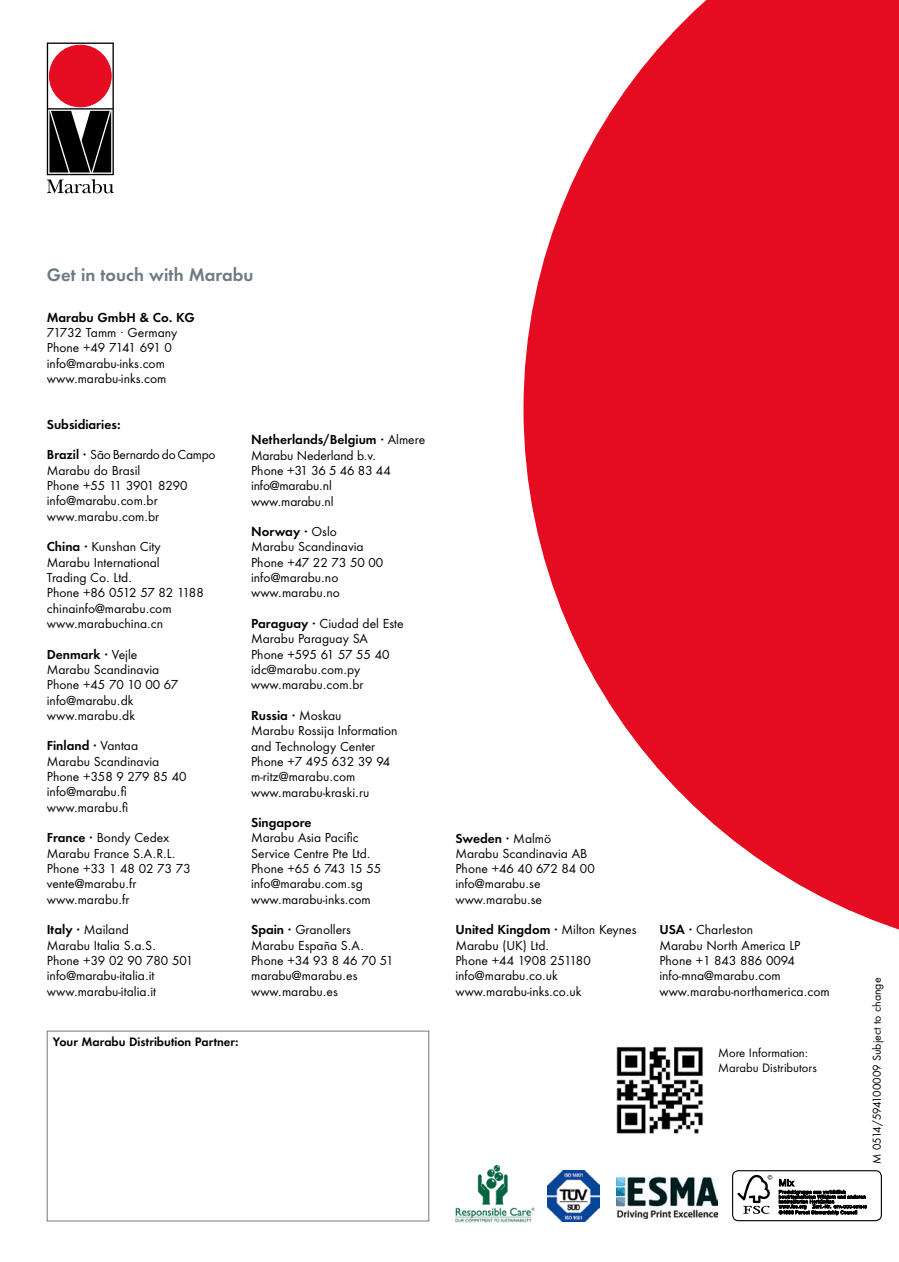
<style>
.page{position:relative;width:899px;height:1262px;background:#fff}
.page>*{position:absolute;margin:0;border:0;box-sizing:border-box;transform-origin:0 0}
.t1{font:600 16.5px "Futura ND";color:#6e7b81}
.t2{font:12px/15.3px "Futura ND";color:#000}
.t3{font:600 12px "Futura ND";color:#000}
.t4{font:11.25px/15.3px "Futura ND";color:#000}
.t5{font:600 11.25px "Futura ND";color:#000}
.t6{font:10.5px "Futura ND";color:#000}
.s1{font-weight:600}
</style>
<div class="page">
<div style="left:47px;top:1030px;width:382px;height:191px;background:#fff;border:1px solid #6e7b81"></div>
<img style="left:547px;top:1170px;width:52px;height:51px">
<img style="left:616px;top:1176px;width:101px;height:42px">
<img style="left:454px;top:1165px;width:81px;height:57px">
<svg style="left:737px;top:1174px;width:35px;height:39px"></svg>
<svg style="left:778px;top:1178px;width:88px;height:37px"></svg>
<div style="left:731px;top:1170px;width:150px;height:51px;border:1px solid #000;border-radius:6px"></div>
<svg style="left:47px;top:43px;width:67px;height:150px"></svg>
<svg style="left:523px;top:0;width:375px;height:930px;fill:#e50b21"></svg>
<img style="left:616px;top:1046px;width:87px;height:88px">
<h1 class="t1" style="left:47px;top:266px;width:208px">Get in touch with Marabu</h1>
<p class="t3" style="left:47px;top:311px;width:149px">Marabu GmbH &amp; Co. KG</p>
<p class="t2" style="left:47px;top:326px;width:132px">71732 Tamm · Germany<br>Phone +49 7141 691 0 info@marabu-inks.com www.marabu-inks.com</p>
<p class="t3" style="left:47px;top:418px;width:75px">Subsidiaries:</p>
<p class="t2" style="left:47px;top:448px;width:170px"><span class="s1">Brazil ·</span> São Bernardo do Campo<br>Marabu do Brasil<br>Phone +55 11 3901 8290 info@marabu.com.br www.marabu.com.br</p>
<p class="t2" style="left:47px;top:540px;width:158px"><span class="s1">China ·</span> Kunshan City<br>Marabu International<br>Trading Co. Ltd.<br>Phone +86 0512 57 82 1188 chinainfo@marabu.com www.marabuchina.cn</p>
<p class="t2" style="left:47px;top:647px;width:133px"><span class="s1">Denmark ·</span> Vejle<br>Marabu Scandinavia<br>Phone +45 70 10 00 67 info@marabu.dk www.marabu.dk</p>
<p class="t2" style="left:47px;top:739px;width:141px"><span class="s1">Finland ·</span> Vantaa<br>Marabu Scandinavia<br>Phone +358 9 279 85 40 info@marabu.fi www.marabu.fi</p>
<p class="t2" style="left:47px;top:831px;width:145px"><span class="s1">France ·</span> Bondy Cedex<br>Marabu France S.A.R.L.<br>Phone +33 1 48 02 73 73 vente@marabu.fr www.marabu.fr</p>
<p class="t2" style="left:47px;top:923px;width:148px"><span class="s1">Italy ·</span> Mailand<br>Marabu Italia S.a.S.<br>Phone +39 02 90 780 501 info@marabu-italia.it www.marabu-italia.it</p>
<p class="t2" style="left:251px;top:433px;width:175px"><span class="s1">Netherlands/Belgium ·</span> Almere<br>Marabu Nederland b.v.<br>Phone +31 36 5 46 83 44 info@marabu.nl<br>www.marabu.nl</p>
<p class="t2" style="left:251px;top:525px;width:134px"><span class="s1">Norway ·</span> Oslo<br>Marabu Scandinavia<br>Phone +47 22 73 50 00 info@marabu.no www.marabu.no</p>
<p class="t2" style="left:251px;top:617px;width:154px"><span class="s1">Paraguay ·</span> Ciudad del Este<br>Marabu Paraguay SA<br>Phone +595 61 57 55 40 idc@marabu.com.py www.marabu.com.br</p>
<p class="t2" style="left:251px;top:709px;width:148px"><span class="s1">Russia ·</span> Moskau<br>Marabu Rossija Information and Technology Center<br>Phone +7 495 632 39 94 m-ritz@marabu.com www.marabu-kraski.ru</p>
<p class="t3" style="left:251px;top:816px;width:62px">Singapore</p>
<p class="t2" style="left:251px;top:831px;width:132px">Marabu Asia Pacific<br>Service Centre Pte Ltd.<br>Phone +65 6 743 15 55 info@marabu.com.sg www.marabu-inks.com</p>
<p class="t2" style="left:251px;top:923px;width:144px"><span class="s1">Spain ·</span> Granollers<br>Marabu España S.A.<br>Phone +34 93 8 46 70 51 marabu@marabu.es www.marabu.es</p>
<p class="t5" style="left:53px;top:1036px;width:187px">Your Marabu Distribution Partner:</p>
<p class="t2" style="left:455px;top:831px;width:141px"><span class="s1">Sweden ·</span> Malmö<br>Marabu Scandinavia AB<br>Phone +46 40 672 84 00 info@marabu.se www.marabu.se</p>
<p class="t2" style="left:455px;top:923px;width:182px"><span class="s1">United Kingdom ·</span> Milton Keynes<br>Marabu (UK) Ltd.<br>Phone +44 1908 251180 info@marabu.co.uk www.marabu-inks.co.uk</p>
<p class="t2" style="left:659px;top:923px;width:172px"><span class="s1">USA ·</span> Charleston<br>Marabu North America LP<br>Phone +1 843 886 0094 info-mna@marabu.com www.marabu-northamerica.com</p>
<p class="t4" style="left:717px;top:1045px;width:100px">More Information:<br>Marabu Distributors</p>
<p class="t6" style="left:871px;top:1163px;width:188px;rotate:-90deg">M 0514/594100009 Subject to change</p>
</div>
